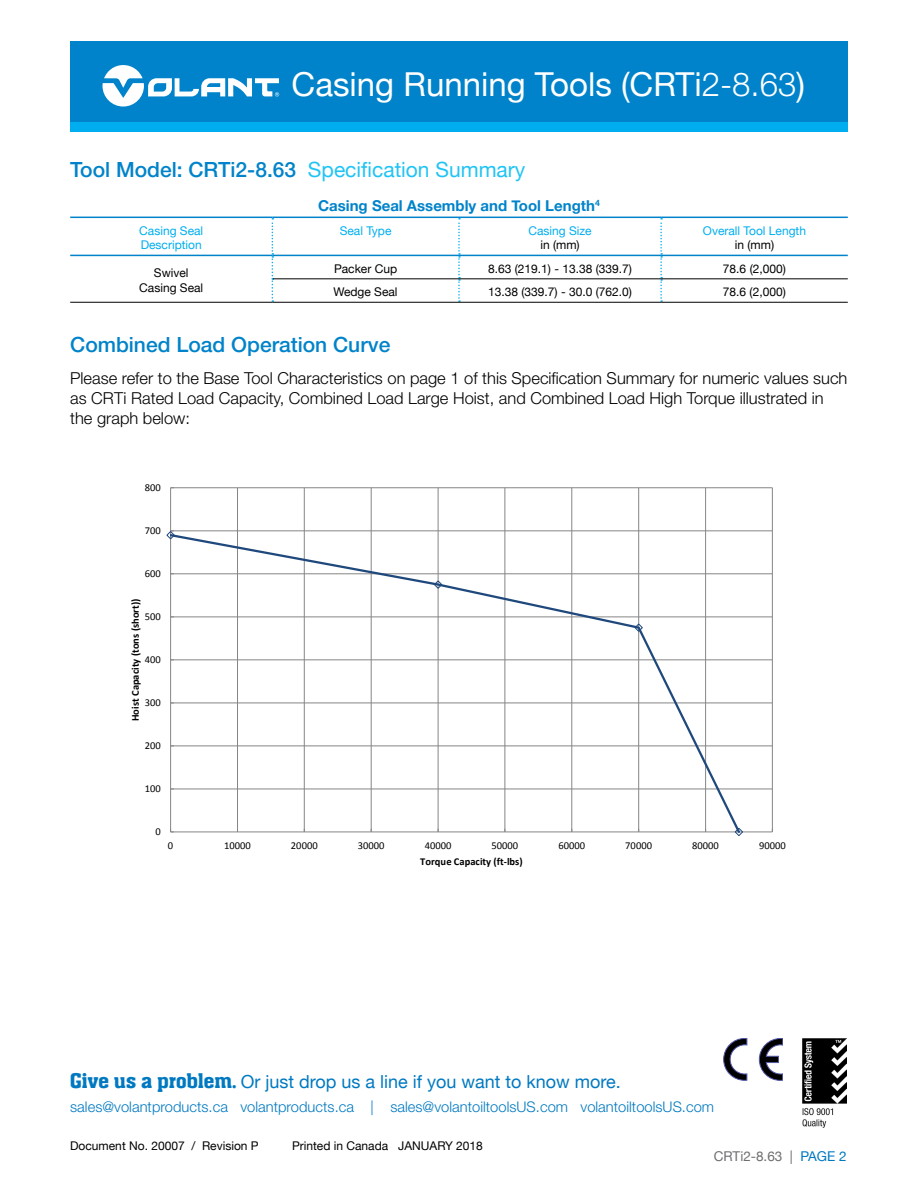
<style>
.page{position:relative;width:918px;height:1188px;background:#fff}
.page>*{position:absolute;margin:0;border:0;box-sizing:border-box;transform-origin:0 0}
.t1{font:33px "Helvetica Neue";color:#fff}
.t2{font:500 21px "Helvetica Neue";color:#0083ca}
.t3{font:18px "Helvetica Neue";color:#0079c1}
.t4{font:300 16.5px/19.8px "Helvetica Neue";color:#000}
.t5{font:700 15px "Helvetica Neue";color:#0083ca}
.t6{font:300 14.7px "Helvetica Neue";color:#0079c1}
.t7{font:13.5px "Helvetica Neue";color:#6d6e71}
.t8{font:12px/14.4px "Helvetica Neue";color:#000;text-align:center}
.t9{font:12px/14.4px "Helvetica Neue";color:#00aeef}
.t10{font:10.5px "Calibri";color:#000}
.t11{font:700 10.5px "Calibri";color:#000}
.s1{font-weight:300}
.s2{font-weight:400;color:#20c4f4}
.s3{font-family:"aka Chen";font-size:21px}
.s4{color:#0079c1}
</style>
<div class="page">
<svg style="left:272px;top:218px;width:1px;height:84px"></svg>
<svg style="left:660px;top:218px;width:2px;height:84px"></svg>
<hr style="left:273px;top:278px;width:186px;height:1px;background:#000">
<hr style="left:459px;top:278px;width:202px;height:1px;background:#000">
<hr style="left:661px;top:278px;width:187px;height:1px;background:#000">
<hr style="left:70px;top:302px;width:202px;height:1px;background:#000">
<hr style="left:272px;top:302px;width:187px;height:1px;background:#000">
<hr style="left:459px;top:302px;width:202px;height:1px;background:#000">
<hr style="left:661px;top:302px;width:187px;height:1px;background:#000">
<svg style="left:458px;top:218px;width:2px;height:84px"></svg>
<hr style="left:70px;top:217px;width:202px;height:1px;background:#0083ca">
<hr style="left:272px;top:217px;width:187px;height:1px;background:#0083ca">
<hr style="left:459px;top:217px;width:202px;height:1px;background:#0083ca">
<hr style="left:661px;top:217px;width:187px;height:1px;background:#0083ca">
<hr style="left:70px;top:255px;width:202px;height:1px;background:#0083ca">
<hr style="left:272px;top:255px;width:187px;height:1px;background:#0083ca">
<hr style="left:459px;top:255px;width:202px;height:1px;background:#0083ca">
<hr style="left:661px;top:255px;width:187px;height:1px;background:#0083ca">
<div style="left:70px;top:41px;width:778px;height:81px;background:#0083ca"></div>
<div style="left:70px;top:122px;width:778px;height:10px;background:#00aeef"></div>
<svg style="left:103px;top:65px;width:176px;height:42px"></svg>
<img style="left:803px;top:1038px;width:44px;height:90px">
<svg style="left:759px;top:1038px;width:24px;height:42px"></svg>
<svg style="left:724px;top:1038px;width:23px;height:42px"></svg>
<svg style="left:166px;top:487px;width:607px;height:349px"></svg>
<h1 class="t1" style="left:292px;top:65px;width:515px">Casing Running Tools (CRTi<span class="s1">2-8.63</span>)</h1>
<p class="t2" style="left:70px;top:153px;width:457px">Tool Model: CRTi2-8.63 <span class="s2">Specification Summary</span></p>
<p class="t5" style="left:318px;top:197px;width:283px">Casing Seal Assembly and Tool Length<sup>4</sup></p>
<p class="t9" style="left:139px;top:223px;width:65px">Casing Seal<br>Description</p>
<p class="t9" style="left:340px;top:223px;width:53px">Seal Type</p>
<p class="t9" style="left:528px;top:223px;width:65px">Casing Size</p>
<p class="t8" style="left:540px;top:238px;width:41px">in (mm)</p>
<p class="t9" style="left:703px;top:223px;width:105px">Overall Tool Length</p>
<p class="t8" style="left:735px;top:238px;width:41px">in (mm)</p>
<p class="t8" style="left:139px;top:266px;width:65px">Swivel<br>Casing Seal</p>
<p class="t8" style="left:334px;top:261px;width:65px">Packer Cup</p>
<p class="t8" style="left:488px;top:261px;width:145px">8.63 (219.1) - 13.38 (339.7)</p>
<p class="t8" style="left:723px;top:261px;width:64px">78.6 (2,000)</p>
<p class="t8" style="left:334px;top:285px;width:65px">Wedge Seal</p>
<p class="t8" style="left:488px;top:285px;width:145px">13.38 (339.7) - 30.0 (762.0)</p>
<p class="t8" style="left:723px;top:285px;width:64px">78.6 (2,000)</p>
<p class="t2" style="left:70px;top:328px;width:322px">Combined Load Operation Curve</p>
<p class="t4" style="left:70px;top:367px;width:779px">Please refer to the Base Tool Characteristics on page 1 of this Specification Summary for numeric values such as CRTi Rated Load Capacity, Combined Load Large Hoist, and Combined Load High Torque illustrated in the graph below:</p>
<p class="t10" style="left:145px;top:481px;width:18px">800</p>
<p class="t10" style="left:145px;top:524px;width:18px">700</p>
<p class="t10" style="left:145px;top:567px;width:18px">600</p>
<p class="t11" style="left:128px;top:721px;width:124px;rotate:-90deg">Hoist Capacity (tons (short))</p>
<p class="t10" style="left:145px;top:610px;width:18px">500</p>
<p class="t10" style="left:145px;top:653px;width:18px">400</p>
<p class="t10" style="left:145px;top:696px;width:18px">300</p>
<p class="t10" style="left:145px;top:739px;width:18px">200</p>
<p class="t10" style="left:145px;top:782px;width:18px">100</p>
<p class="t10" style="left:155px;top:825px;width:7px">0</p>
<p class="t10" style="left:168px;top:839px;width:7px">0</p>
<p class="t10" style="left:224px;top:839px;width:28px">10000</p>
<p class="t10" style="left:291px;top:839px;width:28px">20000</p>
<p class="t10" style="left:358px;top:839px;width:28px">30000</p>
<p class="t10" style="left:425px;top:839px;width:28px">40000</p>
<p class="t10" style="left:492px;top:839px;width:28px">50000</p>
<p class="t10" style="left:558px;top:839px;width:28px">60000</p>
<p class="t10" style="left:625px;top:839px;width:28px">70000</p>
<p class="t10" style="left:692px;top:839px;width:28px">80000</p>
<p class="t10" style="left:759px;top:839px;width:28px">90000</p>
<p class="t11" style="left:420px;top:855px;width:104px">Torque Capacity (ft-lbs)</p>
<p class="t3" style="left:70px;top:1070px;width:552px"><span class="s3">Give us a problem.</span> Or just drop us a line if you want to know more.</p>
<p class="t6" style="left:70px;top:1095px;width:646px">sales@volantproducts.ca volantproducts.ca | sales@volantoiltoolsUS.com volantoiltoolsUS.com</p>
<p class="t8" style="left:70px;top:1139px;width:190px">Document No. 20007 / Revision P</p>
<p class="t8" style="left:292px;top:1139px;width:192px">Printed in Canada JANUARY 2018</p>
<p class="t7" style="left:714px;top:1148px;width:134px">CRTi2-8.63 | <span class="s4">PAGE 2</span></p>
</div>
